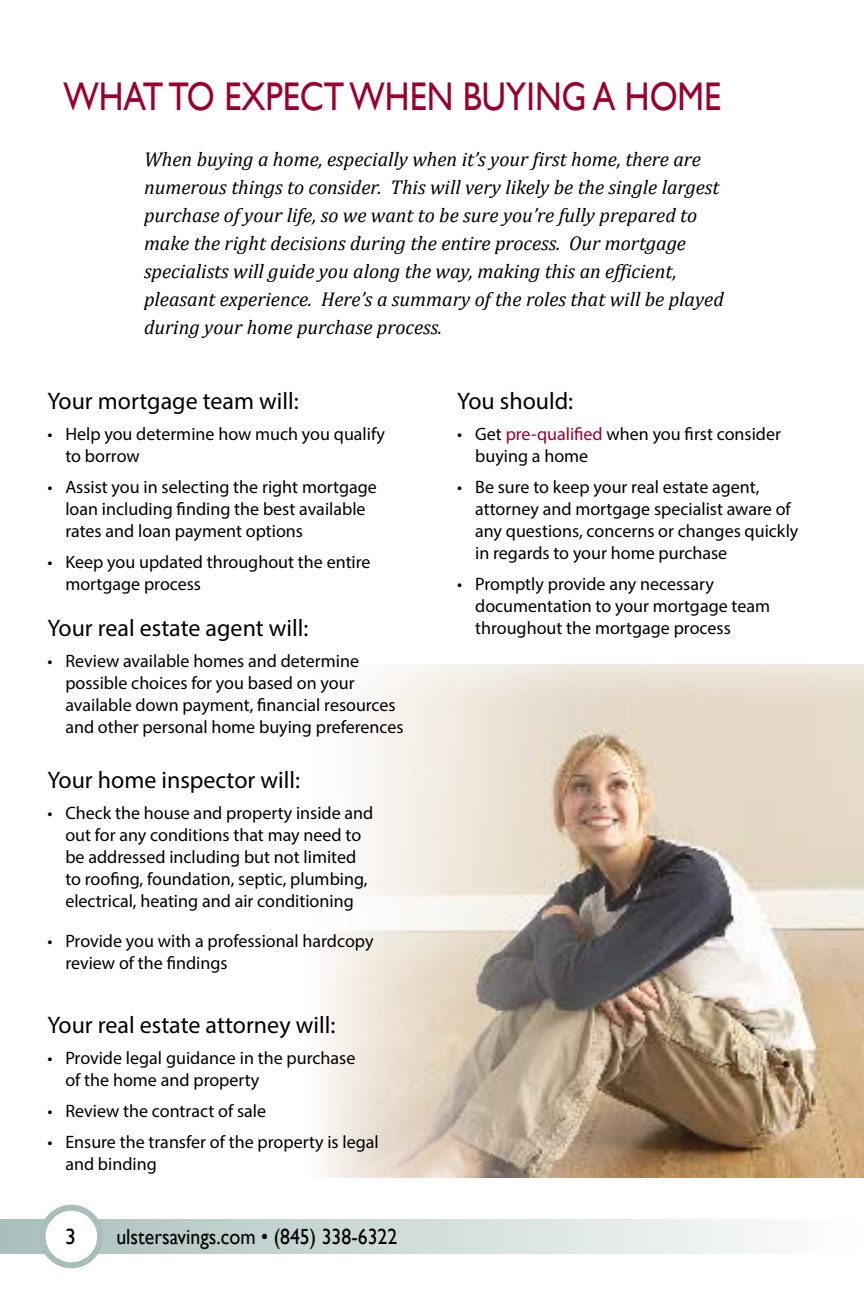
<style>
.page{position:relative;width:864px;height:1296px;background:#fff}
.page>*{position:absolute;margin:0;border:0;box-sizing:border-box;transform-origin:0 0}
.t1{font:40px "Gill Sans";color:#98002e;scale:.85 1}
.t2{font:24px "Myriad Pro";color:#000}
.t3{font:22px "Gill Sans";color:#000;scale:.9 1}
.t4{font:22px "Gill Sans";color:#000}
.t5{font:italic 20px/28px "Cambria";color:#000}
.t6{font:18px/22px "Myriad Pro";color:#000}
.s1{color:#98002e}
</style>
<div class="page">
<div style="left:0;top:1219px;width:864px;height:35px;background:linear-gradient(to right,#a8bfbb,#fefefe)"></div>
<div style="left:43px;top:1208px;width:57px;height:57px;background:#fff;border-radius:50%"></div>
<div style="left:40px;top:1205px;width:63px;height:63px;border:6px solid #a7beba;border-radius:50%"></div>
<img style="left:321px;top:664px;width:543px;height:514px">
<h1 class="t1" style="left:63px;top:73px;width:775px">WHAT TO EXPECT WHEN BUYING A HOME</h1>
<p class="t5" style="left:144px;top:144px;width:581px">When buying a home, especially when it’s your first home, there are numerous things to consider. This will very likely be the single largest purchase of your life, so we want to be sure you’re fully prepared to make the right decisions during the entire process. Our mortgage specialists will guide you along the way, making this an efficient, pleasant experience. Here’s a summary of the roles that will be played during your home purchase process.</p>
<h2 class="t2" style="left:47px;top:386px;width:253px">Your mortgage team will:</h2>
<p class="t6" style="left:65px;top:422px;width:321px;text-indent:-18px">• Help you determine how much you qualify to borrow</p>
<p class="t6" style="left:65px;top:475px;width:313px;text-indent:-18px">• Assist you in selecting the right mortgage loan including finding the best available rates and loan payment options</p>
<p class="t6" style="left:65px;top:550px;width:307px;text-indent:-18px">• Keep you updated throughout the entire mortgage process</p>
<h2 class="t2" style="left:47px;top:613px;width:263px">Your real estate agent will:</h2>
<p class="t6" style="left:65px;top:649px;width:340px;text-indent:-18px">• Review available homes and determine possible choices for you based on your available down payment, financial resources and other personal home buying preferences</p>
<h2 class="t2" style="left:47px;top:765px;width:254px">Your home inspector will:</h2>
<p class="t6" style="left:65px;top:801px;width:310px;text-indent:-18px">• Check the house and property inside and out for any conditions that may need to be addressed including but not limited to roofing, foundation, septic, plumbing, electrical, heating and air conditioning</p>
<p class="t6" style="left:65px;top:929px;width:310px;text-indent:-18px">• Provide you with a professional hardcopy review of the findings</p>
<h2 class="t2" style="left:47px;top:1010px;width:289px">Your real estate attorney will:</h2>
<p class="t6" style="left:65px;top:1046px;width:292px;text-indent:-18px">• Provide legal guidance in the purchase of the home and property</p>
<p class="t6" style="left:47px;top:1099px;width:220px">• Review the contract of sale</p>
<p class="t6" style="left:65px;top:1130px;width:315px;text-indent:-18px">• Ensure the transfer of the property is legal and binding</p>
<p class="t4" style="left:65px;top:1224px;width:12px">3</p>
<p class="t3" style="left:116px;top:1224px;width:314px">ulstersavings.com • (845) 338-6322</p>
<h2 class="t2" style="left:457px;top:386px;width:118px">You should:</h2>
<p class="t6" style="left:475px;top:422px;width:307px;text-indent:-18px">• Get <span class="s1">pre-qualified</span> when you first consider buying a home</p>
<p class="t6" style="left:475px;top:475px;width:325px;text-indent:-18px">• Be sure to keep your real estate agent, attorney and mortgage specialist aware of any questions, concerns or changes quickly in regards to your home purchase</p>
<p class="t6" style="left:475px;top:572px;width:296px;text-indent:-18px">• Promptly provide any necessary documentation to your mortgage team throughout the mortgage process</p>
</div>
